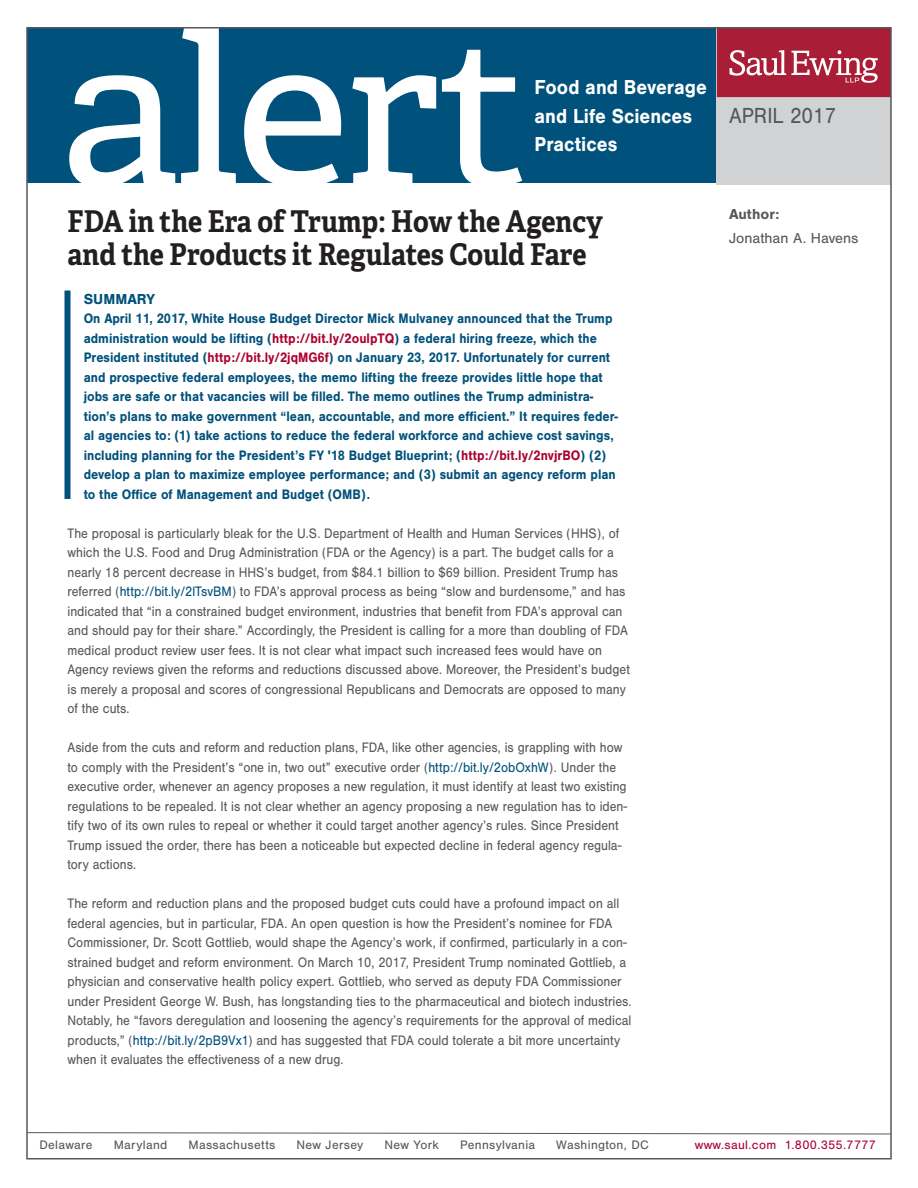
<style>
.page{position:relative;width:918px;height:1188px;background:#fff}
.page>*{position:absolute;margin:0;border:0;box-sizing:border-box;transform-origin:0 0}
.t1{font:208.8px "Adelle";letter-spacing:-.025em;color:#fff;scale:1.07 1}
.t2{font:700 30px/33px "Adelle";color:#231f20;scale:.9 1}
.t3{font:22.65px "Nimbus San";color:#57585a;scale:.92 1}
.t4{font:700 21px/28.5px "Nimbus San";color:#fff;scale:.92 1}
.t5{font:15px "Nimbus San";color:#57585a}
.t6{font:700 15px "Nimbus San";color:#57585a}
.t7{font:700 15px "Nimbus San";color:#00517b}
.t8{font:14.25px/19.5px "Nimbus San";color:#57585a;scale:.9 1}
.t9{font:700 14.25px/19.5px "Nimbus San";color:#00517b;scale:.9 1}
.t10{font:12.75px "Nimbus San";letter-spacing:.025em;color:#57585a}
.t11{font:12.75px "Nimbus San";letter-spacing:.025em;color:#ab0333}
.s1{color:#ab0333}
.s2{color:#00517b}
</style>
<div class="page">
<svg style="left:29px;top:1132px;width:860px;height:3px"></svg>
<div style="left:28px;top:27px;width:863px;height:156px;background:#00517b"></div>
<div style="left:717px;top:27px;width:174px;height:157px;background:#d1d2d4"></div>
<svg style="left:717px;top:30px;width:172px;height:67px;background:#b3354b"></svg>
<div style="left:64px;top:291px;width:6px;height:208px;background:#00517b"></div>
<h1 class="t1" style="left:59px;top:-42px;width:440px">alert</h1>
<h3 class="t4" style="left:535px;top:73px;width:189px">Food and Beverage and Life Sciences<br>Practices</h3>
<h2 class="t2" style="left:68px;top:204px;width:596px">FDA in the Era of Trump: How the Agency and the Products it Regulates Could Fare</h2>
<p class="t7" style="left:84px;top:291px;width:73px">SUMMARY</p>
<p class="t9" style="left:84px;top:309px;width:595px">On April 11, 2017, White House Budget Director Mick Mulvaney announced that the Trump administration would be lifting (<span class="s1">http://bit.ly/2oulpTQ</span>) a federal hiring freeze, which the President instituted (<span class="s1">http://bit.ly/2jqMG6f</span>) on January 23, 2017. Unfortunately for current and prospective federal employees, the memo lifting the freeze provides little hope that jobs are safe or that vacancies will be filled. The memo outlines the Trump administra&shy;tion’s plans to make government “lean, accountable, and more efficient.” It requires feder&shy;al agencies to: (1) take actions to reduce the federal workforce and achieve cost savings, including planning for the President’s FY '18 Budget Blueprint; (<span class="s1">http://bit.ly/2nvjrBO</span>) (2) develop a plan to maximize employee performance; and (3) submit an agency reform plan to the Office of Management and Budget (OMB).</p>
<p class="t8" style="left:68px;top:524px;width:626px">The proposal is particularly bleak for the U.S. Department of Health and Human Services (HHS), of which the U.S. Food and Drug Administration (FDA or the Agency) is a part. The budget calls for a nearly 18 percent decrease in HHS’s budget, from $84.1 billion to $69 billion. President Trump has referred (<span class="s2">http://bit.ly/2lTsvBM</span>) to FDA’s approval process as being “slow and burdensome,” and has indicated that “in a constrained budget environment, industries that benefit from FDA’s approval can and should pay for their share.” Accordingly, the President is calling for a more than doubling of FDA medical product review user fees. It is not clear what impact such increased fees would have on Agency reviews given the reforms and reductions discussed above. Moreover, the President’s budget is merely a proposal and scores of congressional Republicans and Democrats are opposed to many of the cuts.</p>
<p class="t8" style="left:68px;top:738px;width:624px">Aside from the cuts and reform and reduction plans, FDA, like other agencies, is grappling with how to comply with the President’s “one in, two out” executive order (<span class="s2">http://bit.ly/2obOxhW</span>). Under the executive order, whenever an agency proposes a new regulation, it must identify at least two existing regulations to be repealed. It is not clear whether an agency proposing a new regulation has to iden&shy;tify two of its own rules to repeal or whether it could target another agency’s rules. Since President Trump issued the order, there has been a noticeable but expected decline in federal agency regula&shy;tory actions.</p>
<p class="t8" style="left:68px;top:894px;width:628px">The reform and reduction plans and the proposed budget cuts could have a profound impact on all federal agencies, but in particular, FDA. An open question is how the President’s nominee for FDA Commissioner, Dr. Scott Gottlieb, would shape the Agency’s work, if confirmed, particularly in a con&shy;strained budget and reform environment. On March 10, 2017, President Trump nominated Gottlieb, a physician and conservative health policy expert. Gottlieb, who served as deputy FDA Commissioner under President George W. Bush, has longstanding ties to the pharmaceutical and biotech industries.<br>Notably, he “favors deregulation and loosening the agency’s requirements for the approval of medical products,” (<span class="s2">http://bit.ly/2pB9Vx1</span>) and has suggested that FDA could tolerate a bit more uncertainty when it evaluates the effectiveness of a new drug.</p>
<h3 class="t3" style="left:729px;top:103px;width:118px">APRIL 2017</h3>
<p class="t6" style="left:729px;top:206px;width:52px">Author:</p>
<p class="t5" style="left:729px;top:229px;width:131px">Jonathan A. Havens</p>
<p class="t10" style="left:39px;top:1138px;width:55px">Delaware</p>
<p class="t10" style="left:114px;top:1138px;width:55px">Maryland</p>
<p class="t10" style="left:188px;top:1138px;width:88px">Massachusetts</p>
<p class="t10" style="left:296px;top:1138px;width:68px">New Jersey</p>
<p class="t10" style="left:384px;top:1138px;width:56px">New York</p>
<p class="t10" style="left:460px;top:1138px;width:77px">Pennsylvania</p>
<p class="t10" style="left:556px;top:1138px;width:94px">Washington, DC</p>
<p class="t11" style="left:695px;top:1138px;width:183px">www.saul.com 1.800.355.7777</p>
</div>
